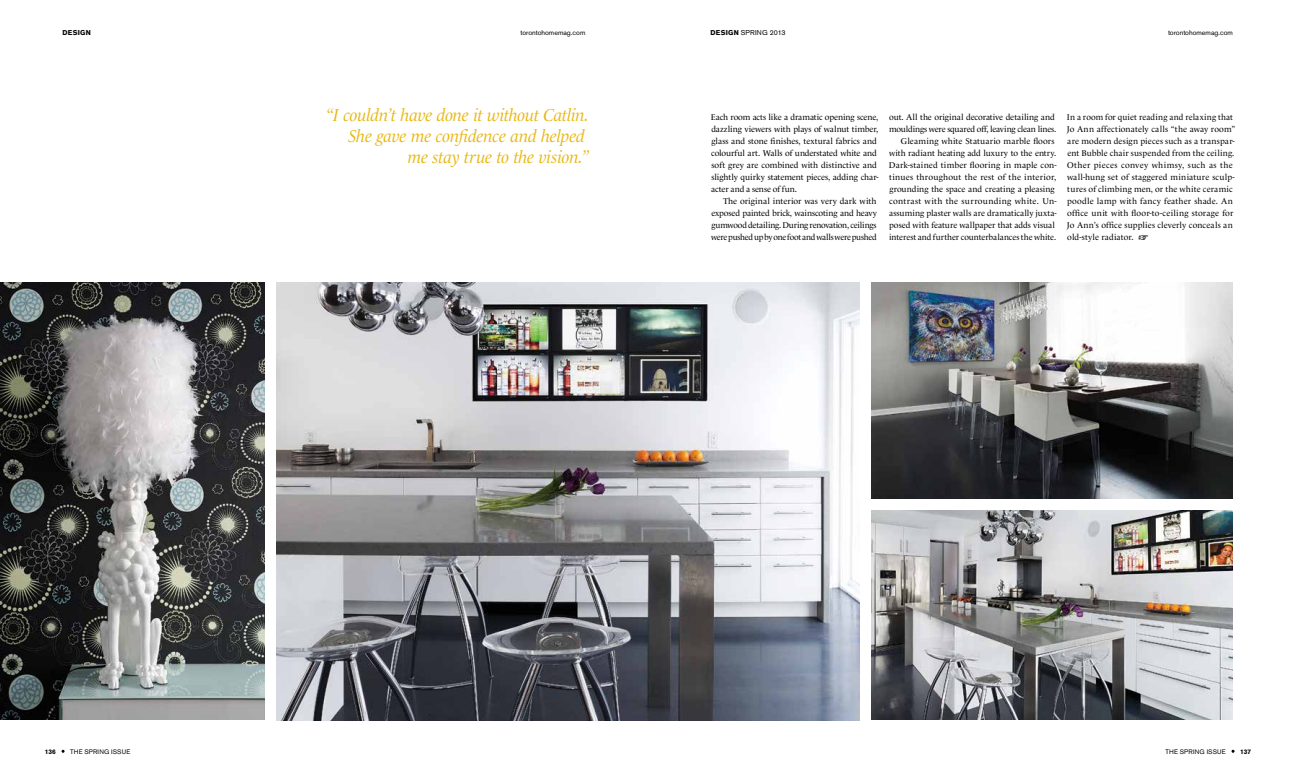
<style>
.page{position:relative;width:1296px;height:783px;background:#fff}
.page>*{position:absolute;margin:0;border:0;box-sizing:border-box;transform-origin:0 0}
.t1{font:italic 17.5px/21px "Le Monde Livre";letter-spacing:-.015em;color:#e9b815;text-align:right}
.t2{font:8.5px/12px "Le Monde Livre";letter-spacing:.005em;color:#000}
.t3{font:7px "Akzidenz Grotesk BE";color:#000}
.t4{font:7px "Akzidenz Grotesk BE";letter-spacing:.03em;color:#000}
.t5{font:700 7px "Akzidenz Grotesk BE";letter-spacing:.035em;color:#000}
.t6{font:6.5px "Akzidenz Grotesk BE";letter-spacing:.03em;color:#000}
.t7{font:700 6.5px "Akzidenz Grotesk BE";color:#000}
.s1{font-weight:700}
.s2{font-family:"Garamond Premr Pro"}
</style>
<div class="page">
<img style="left:277px;top:283px;width:583px;height:437px">
<img style="left:0;top:283px;width:265px;height:437px">
<img style="left:872px;top:283px;width:361px;height:216px">
<img style="left:872px;top:511px;width:361px;height:209px">
<p class="t5" style="left:63px;top:28px;width:30px">DESIGN</p>
<p class="t3" style="left:520px;top:28px;width:66px">torontohomemag.com</p>
<p class="t4" style="left:711px;top:28px;width:77px"><span class="s1">DESIGN</span> Spring 2013</p>
<p class="t3" style="left:1168px;top:28px;width:66px">torontohomemag.com</p>
<h1 class="t1" style="left:326px;top:105px;width:265px">“I couldn’t have done it without Catlin.<br>She gave me confidence and helped<br>me stay true to the vision.”</h1>
<p class="t2" style="left:711px;top:111px;width:169px">Each room acts like a dramatic opening scene, dazzling viewers with plays of walnut timber, glass and stone finishes, textural fabrics and colourful art. Walls of understated white and soft grey are combined with distinctive and slightly quirky statement pieces, adding char&shy;acter and a sense of fun.</p>
<p class="t2" style="left:711px;top:195px;width:168px;text-align:justify;text-indent:12px">The original interior was very dark with exposed painted brick, wainscoting and heavy gumwood detailing. During renovation, ceilings were pushed up by one foot and walls were pushed</p>
<p class="t2" style="left:889px;top:111px;width:169px;text-align:right">out. All the original decorative detailing and mouldings were squared off, leaving clean lines.<br>Gleaming white Statuario marble floors with radiant heating add luxury to the entry.<br>Dark-stained timber flooring in maple con&shy;tinues throughout the rest of the interior, grounding the space and creating a pleasing contrast with the surrounding white. Un&shy;assuming plaster walls are dramatically juxta&shy;posed with feature wallpaper that adds visual interest and further counterbalances the white.</p>
<p class="t2" style="left:1067px;top:111px;width:170px">In a room for quiet reading and relaxing that Jo Ann affectionately calls “the away room” are modern design pieces such as a transpar&shy;ent Bubble chair suspended from the ceiling.<br>Other pieces convey whimsy, such as the wall-hung set of staggered miniature sculp&shy;tures of climbing men, or the white ceramic poodle lamp with fancy feather shade. An office unit with floor-to-ceiling storage for Jo Ann’s office supplies cleverly conceals an old-style radiator. <span class="s2">•</span></p>
<p class="t7" style="left:45px;top:748px;width:13px">136</p>
<p class="t6" style="left:70px;top:748px;width:62px">The Spring Issue</p>
<p class="t6" style="left:1166px;top:748px;width:62px">The Spring Issue</p>
<p class="t7" style="left:1240px;top:748px;width:12px">137</p>
</div>
